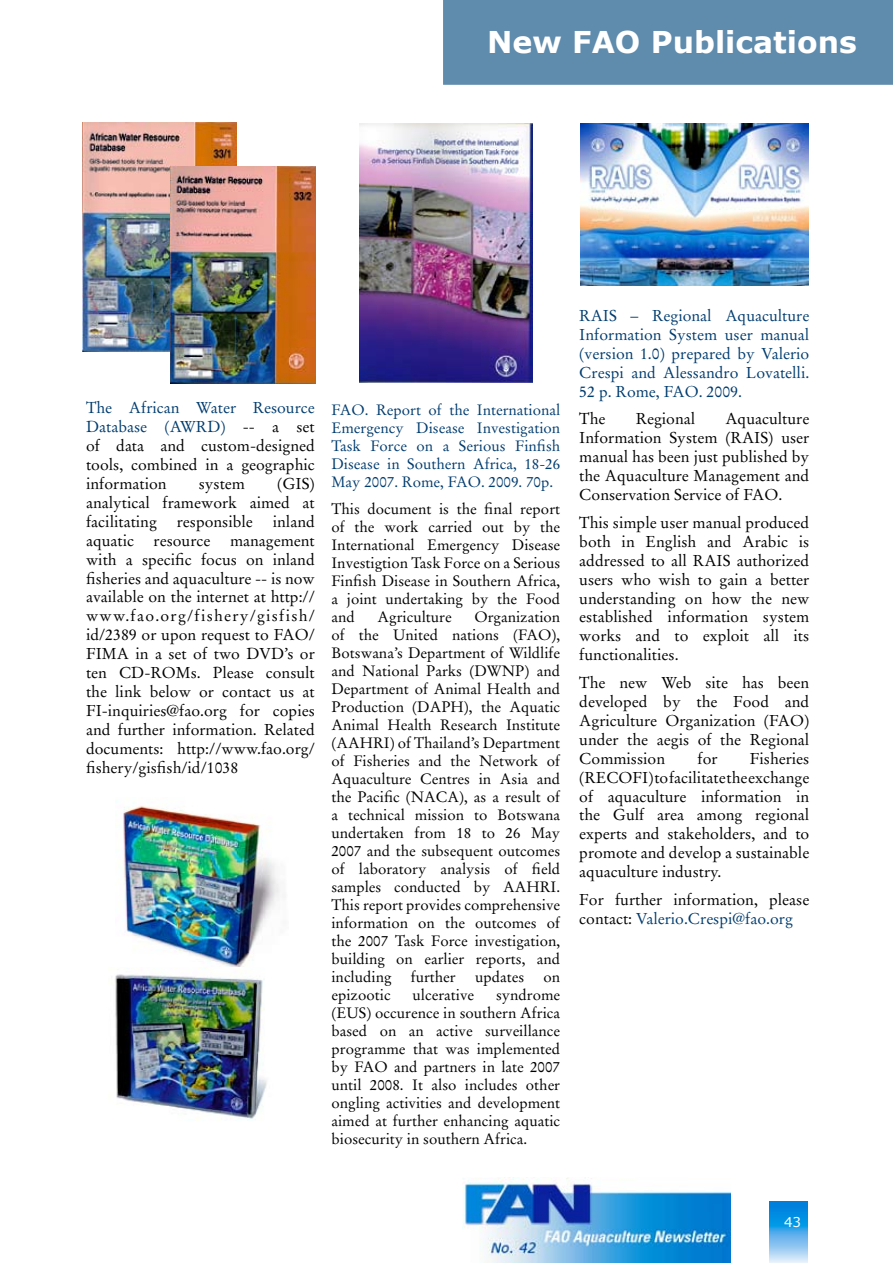
<style>
.page{position:relative;width:893px;height:1263px;background:#fff}
.page>*{position:absolute;margin:0;border:0;box-sizing:border-box;transform-origin:0 0}
.t1{font:700 30px "Verdana";color:#fff}
.t2{font:15.75px/18.9px "Stempel Garamond LT Std";color:#000;text-align:justify}
.t3{font:15.75px/18.9px "Stempel Garamond LT Std";color:#003c6f;text-align:justify}
.t4{font:15px/18px "Stempel Garamond LT Std";color:#000;text-align:justify}
.t5{font:15px/18px "Stempel Garamond LT Std";color:#003c6f;text-align:justify}
.t6{font:13.5px "Verdana";color:#fff}
.s1{color:#003c6f}
</style>
<div class="page">
<svg style="left:770px;top:1201px;width:38px;height:62px;background:#51adea"></svg>
<img style="left:463px;top:1177px;width:267px;height:86px">
<img style="left:580px;top:124px;width:229px;height:161px">
<img style="left:82px;top:122px;width:155px;height:230px">
<img style="left:170px;top:166px;width:146px;height:218px">
<img style="left:123px;top:806px;width:157px;height:161px">
<img style="left:115px;top:967px;width:152px;height:153px">
<img style="left:360px;top:124px;width:172px;height:259px">
<div style="left:443px;top:0;width:450px;height:85px;background:#5f8bad"></div>
<h1 class="t1" style="left:487px;top:23px;width:371px">New FAO Publications</h1>
<p class="t2" style="left:86px;top:399px;width:230px"><span class="s1">The African Water Resource Database (AWRD)</span> -- a set of data and custom-designed tools, combined in a geographic information</p>
<p class="t2" style="left:86px;top:474px;width:230px;text-indent:191px">(GIS) analytical framework aimed at facilitating</p>
<p class="t2" style="left:199px;top:474px;width:48px">system</p>
<p class="t2" style="left:86px;top:512px;width:230px;text-indent:187px">inland aquatic resource management with a specific focus on inland fisheries and aquaculture -- is now available on the internet at http:// www.fao.org/fishery/gisfish/ id/2389 or upon request to FAO/ FIMA in a set of two DVD’s or ten CD-ROMs. Please consult the link below or contact us at FI-inquiries@fao.org for copies and further information. Related documents: http://www.fao.org/ fishery/gisfish/id/1038</p>
<p class="t2" style="left:177px;top:512px;width:78px">responsible</p>
<p class="t5" style="left:331px;top:401px;width:230px">FAO. Report of the International Emergency Disease Investigation Task Force on a Serious Finfish Disease in Southern Africa, 18-26<br>May 2007. Rome, FAO. 2009. 70p.</p>
<p class="t4" style="left:331px;top:500px;width:230px">This document is the final report of the work carried out by the International Emergency Disease Investigtion Task Force on a Serious Finfish Disease in Southern Africa, a joint undertaking by the Food and</p>
<p class="t4" style="left:377px;top:608px;width:76px">Agriculture</p>
<p class="t4" style="left:331px;top:608px;width:230px;text-indent:143px">Organization of the United nations (FAO), Botswana’s Department of Wildlife and National Parks (DWNP) and Department of Animal Health and Production (DAPH), the Aquatic Animal Health Research Institute (AAHRI) of Thailand’s Department of Fisheries and the Network of Aquaculture Centres in Asia and the Pacific (NACA), as a result of a technical mission to Botswana undertaken from 18 to 26 May 2007 and the subsequent outcomes of laboratory analysis of field samples conducted by AAHRI.<br>This report provides comprehensive information on the outcomes of the 2007 Task Force investigation, building on earlier reports, and including</p>
<p class="t4" style="left:411px;top:968px;width:46px">further</p>
<p class="t4" style="left:475px;top:968px;width:51px">updates</p>
<p class="t4" style="left:543px;top:968px;width:18px">on</p>
<p class="t4" style="left:331px;top:986px;width:230px;text-indent:165px">syndrome (EUS) occurence in southern Africa based on an active surveillance programme that was implemented by FAO and partners in late 2007 until 2008. It also includes other ongling activities and development aimed at further enhancing aquatic biosecurity in southern Africa.</p>
<p class="t4" style="left:331px;top:986px;width:61px">epizootic</p>
<p class="t4" style="left:412px;top:986px;width:63px">ulcerative</p>
<p class="t3" style="left:579px;top:306px;width:232px">RAIS – Regional Aquaculture Information System user manual (version 1.0) prepared by Valerio Crespi and Alessandro Lovatelli.<br>52 p. Rome, FAO. 2009.</p>
<p class="t2" style="left:579px;top:410px;width:28px">The</p>
<p class="t2" style="left:636px;top:410px;width:61px">Regional</p>
<p class="t2" style="left:579px;top:410px;width:232px;text-indent:146px">Aquaculture Information System (RAIS) user manual has been just published by the Aquaculture Management and Conservation Service of FAO.</p>
<p class="t2" style="left:579px;top:513px;width:232px">This simple user manual produced both in English and Arabic is addressed to all RAIS authorized users who wish to gain a better understanding on how the new established information system works and to exploit all its functionalities.</p>
<p class="t2" style="left:579px;top:673px;width:232px">The new Web site has been developed by the Food and Agriculture Organization (FAO) under the aegis of the Regional Commission</p>
<p class="t2" style="left:579px;top:749px;width:232px;text-indent:171px">Fisheries (RECOFI) to facilitate the exchange of aquaculture information in the Gulf area among regional experts and stakeholders, and to promote and develop a sustainable aquaculture industry.</p>
<p class="t2" style="left:579px;top:890px;width:232px">For further information, please contact: <span class="s1">Valerio.Crespi@fao.org</span></p>
<p class="t2" style="left:697px;top:749px;width:22px">for</p>
<p class="t6" style="left:784px;top:1213px;width:19px">43</p>
</div>
